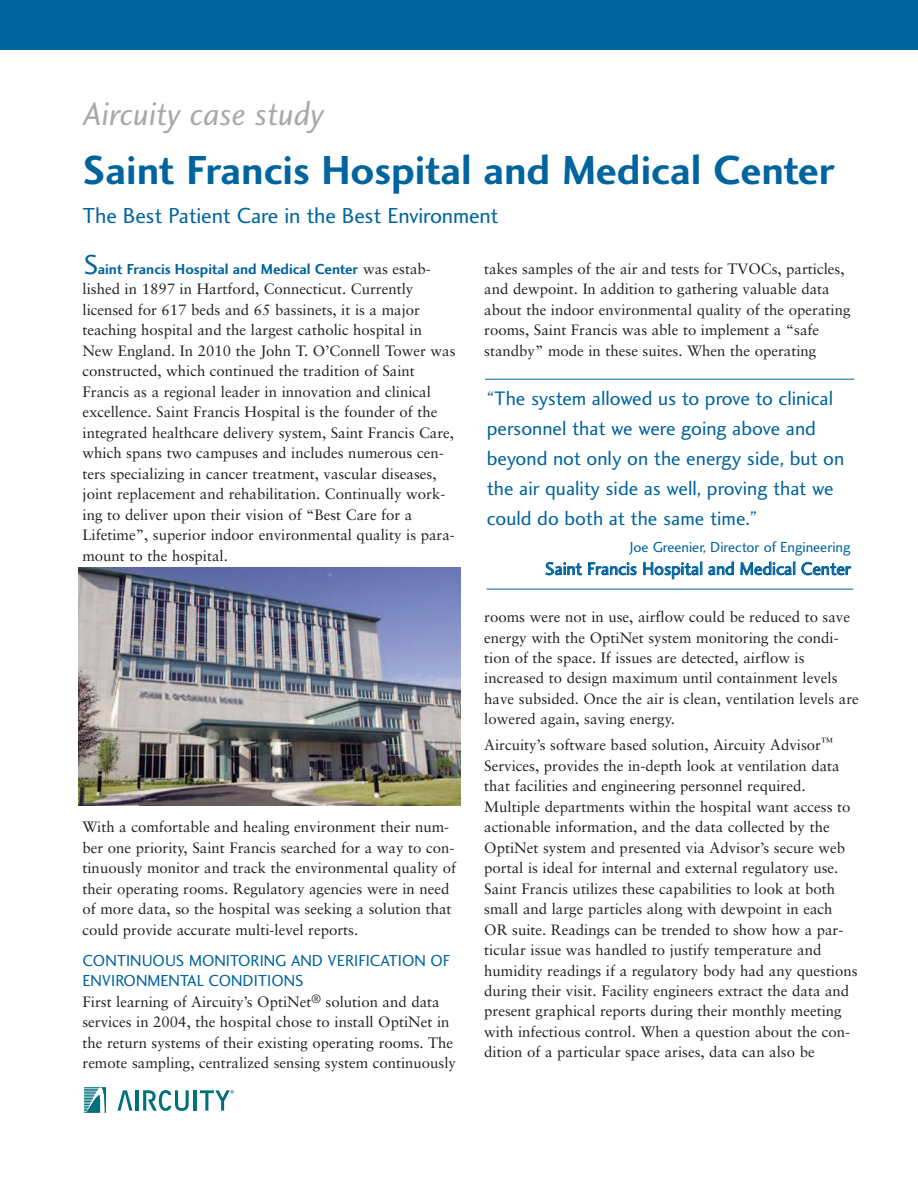
<style>
.page{position:relative;width:918px;height:1188px;background:#fff}
.page>*{position:absolute;margin:0;border:0;box-sizing:border-box;transform-origin:0 0}
.t1{font:42px "Charlotte Sans Bold Plain";color:#00649e}
.t2{font:34.2px "Charlotte Sans Book Italic Plain";color:#a8a9ad}
.t3{font:28.5px "Charlotte Sans Book Plain";color:#00649e}
.t4{font:22.5px "Charlotte Sans Book Plain";letter-spacing:-.005em;color:#00649e}
.t5{font:20.25px/30px "Charlotte Sans Book Plain";color:#00649e}
.t6{font:18px "Charlotte Sans Book Plain";color:#00649e}
.t7{font:16.5px/20.4px "Charlotte Sans Book Plain";color:#00649e}
.t8{font:15px/20.4px "Sabon";color:#231f20}
.t9{font:15px "Charlotte Sans Bold Plain";color:#00649e}
.t10{font:15px "Charlotte Sans Book Plain";color:#00649e}
.s1{font-family:"Sabon";color:#231f20}
</style>
<div class="page">
<hr style="left:487px;top:589px;width:366px;height:1px;background:#00649e">
<hr style="left:485px;top:379px;width:369px;height:1px;background:#00649e">
<div style="left:0;top:0;width:918px;height:50px;background:#00649e"></div>
<svg style="left:117px;top:1090px;width:15px;height:21px"></svg>
<hr style="left:135px;top:1090px;width:3px;height:21px;background:#00707b">
<svg style="left:143px;top:1090px;width:46px;height:21px"></svg>
<hr style="left:193px;top:1090px;width:4px;height:21px;background:#00707b">
<svg style="left:84px;top:1087px;width:22px;height:26px"></svg>
<svg style="left:200px;top:1090px;width:34px;height:21px"></svg>
<img style="left:79px;top:567px;width:382px;height:238px">
<h2 class="t2" style="left:84px;top:93px;width:242px">Aircuity case study</h2>
<h1 class="t1" style="left:82px;top:145px;width:754px">Saint Francis Hospital and Medical Center</h1>
<h3 class="t4" style="left:82px;top:202px;width:418px">The Best Patient Care in the Best Environment</h3>
<h3 class="t3" style="left:84px;top:248px;width:16px">S</h3>
<p class="t9" style="left:98px;top:260px;width:335px">aint Francis Hospital and Medical Center <span class="s1">was estab-</span></p>
<p class="t8" style="left:83px;top:280px;width:375px">lished in 1897 in Hartford, Connecticut. Currently licensed for 617 beds and 65 bassinets, it is a major teaching hospital and the largest catholic hospital in New England. In 2010 the John T. O’Connell Tower was constructed, which continued the tradition of Saint Francis as a regional leader in innovation and clinical excellence. Saint Francis Hospital is the founder of the integrated healthcare delivery system, Saint Francis Care, which spans two campuses and includes numerous cen&shy;ters specializing in cancer treatment, vascular diseases, joint replacement and rehabilitation. Continually work&shy;ing to deliver upon their vision of “Best Care for a Lifetime”, superior indoor environmental quality is para&shy;mount to the hospital.</p>
<p class="t8" style="left:82px;top:818px;width:375px">With a comfortable and healing environment their num&shy;ber one priority, Saint Francis searched for a way to con&shy;tinuously monitor and track the environmental quality of their operating rooms. Regulatory agencies were in need of more data, so the hospital was seeking a solution that could provide accurate multi-level reports.</p>
<p class="t7" style="left:82px;top:950px;width:369px">CONTINUOUS MONITORING AND VERIFICATION OF<br>ENVIRONMENTAL CONDITIONS</p>
<p class="t8" style="left:82px;top:992px;width:375px">First learning of Aircuity’s OptiNet<sup>®</sup> solution and data services in 2004, the hospital chose to install OptiNet in the return systems of their existing operating rooms. The remote sampling, centralized sensing system continuously</p>
<p class="t8" style="left:484px;top:260px;width:368px">takes samples of the air and tests for TVOCs, particles, and dewpoint. In addition to gathering valuable data about the indoor environmental quality of the operating rooms, Saint Francis was able to implement a “safe standby” mode in these suites. When the operating</p>
<h3 class="t5" style="left:487px;top:383px;width:359px">“The system allowed us to prove to clinical personnel that we were going above and beyond not only on the energy side, but on the air quality side as well, proving that we could do both at the same time.”</h3>
<p class="t10" style="left:630px;top:539px;width:222px">Joe Greenier, Director of Engineering</p>
<p class="t6" style="left:545px;top:558px;width:307px">Saint Francis Hospital and Medical Center</p>
<p class="t8" style="left:484px;top:608px;width:376px">rooms were not in use, airflow could be reduced to save energy with the OptiNet system monitoring the condi&shy;tion of the space. If issues are detected, airflow is increased to design maximum until containment levels have subsided. Once the air is clean, ventilation levels are lowered again, saving energy.</p>
<p class="t8" style="left:484px;top:736px;width:375px">Aircuity’s software based solution, Aircuity Advisor<sup>™ </sup>Services, provides the in-depth look at ventilation data that facilities and engineering personnel required.<br>Multiple departments within the hospital want access to actionable information, and the data collected by the OptiNet system and presented via Advisor’s secure web portal is ideal for internal and external regulatory use.<br>Saint Francis utilizes these capabilities to look at both small and large particles along with dewpoint in each OR suite. Readings can be trended to show how a par&shy;ticular issue was handled to justify temperature and humidity readings if a regulatory body had any questions during their visit. Facility engineers extract the data and present graphical reports during their monthly meeting with infectious control. When a question about the con&shy;dition of a particular space arises, data can also be</p>
</div>
